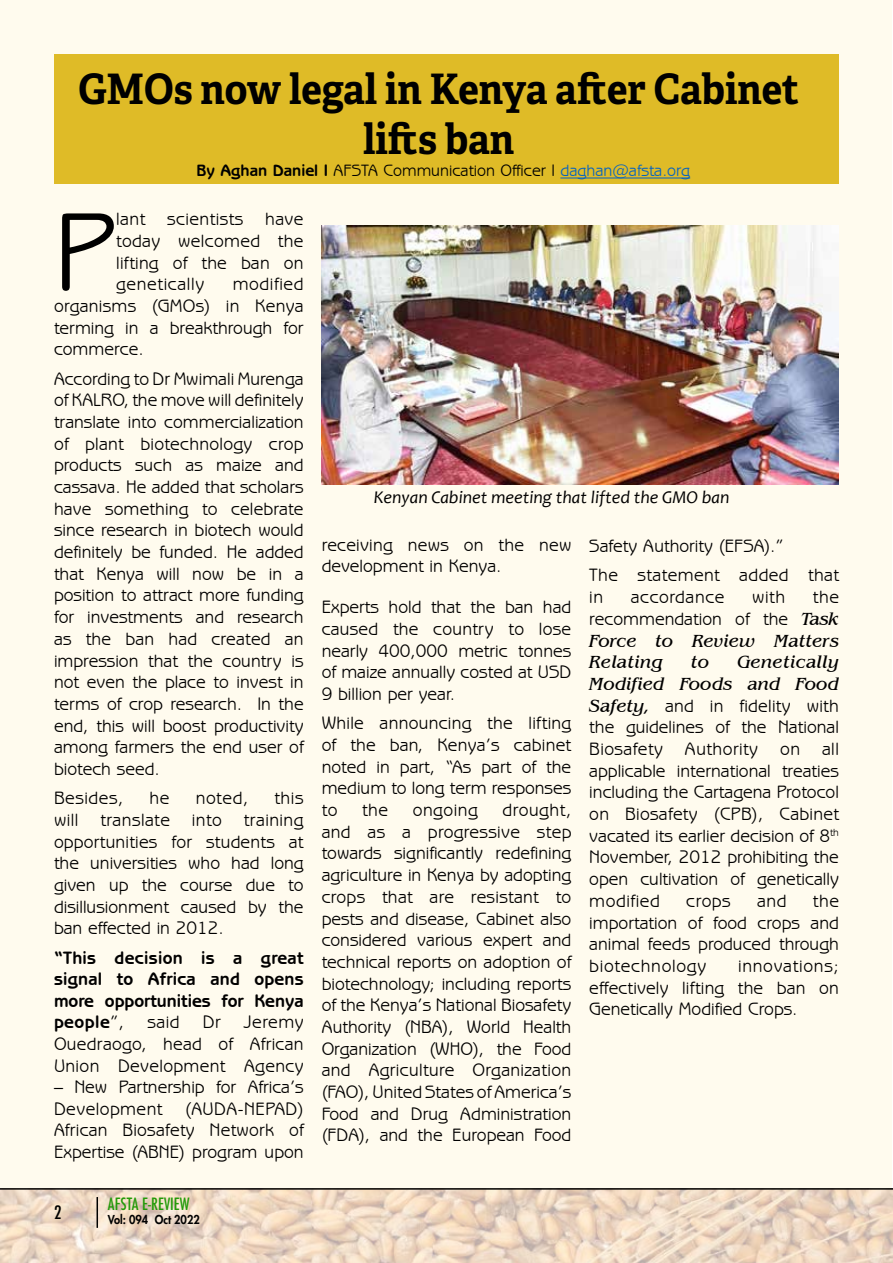
<style>
.page{position:relative;width:893px;height:1263px;background:#fff}
.page>*{position:absolute;margin:0;border:0;box-sizing:border-box;transform-origin:0 0}
.t1{font:113.1px "Benguiat Gothic IT Cby BT";color:#000}
.t2{font:700 42px/50.4px "Adelle";color:#000;text-align:center;scale:.93 1}
.t3{font:18px/21.8px "Benguiat Gothic IT Cby BT";color:#000;text-align:justify}
.t4{font:700 18px/21.6px "Benguiat Gothic IT Cby BT";color:#000;text-align:justify}
.t5{font:italic 18px/21.8px "Benguiat IT Cby BT";letter-spacing:.02em;color:#000}
.t6{font:18px/29.2px "Benguiat Gothic IT Cby BT";letter-spacing:.02em;color:#000}
.t7{font:italic 18px "Candara";color:#000}
.t8{font:18px "Benguiat Gothic IT Cby BT";letter-spacing:.03em;color:#000}
.t9{font:18px "Benguiat Gothic IT Cby BT";letter-spacing:.035em;color:#000}
.t10{font:500 condensed 18px "Futura";color:#000}
.t11{font:16.5px "Benguiat Gothic IT Cby BT";color:#000}
.t12{font:500 condensed 16.5px "Futura";color:#239a09}
.t13{font:800 12px "Futura Std";color:#000;scale:.92 1}
.s1{font-weight:700}
.s2{color:#0563c1}
.s3{font-weight:400}
.s4{font-family:"Benguiat IT Cby BT";font-style:italic}
</style>
<div class="page">
<img style="left:0;top:1190px;width:893px;height:73px">
<hr style="left:97px;top:1197px;width:1px;height:31px;background:#000">
<hr style="left:0;top:1188px;width:893px;height:2px;background:#000">
<div style="left:1px;top:0;width:891px;height:1187px;background:#fffbee"></div>
<div style="left:55px;top:54px;width:784px;height:130px;background:#dfbb27"></div>
<hr style="left:560px;top:178px;width:130px;height:1px;background:#0563c1">
<img style="left:322px;top:225px;width:517px;height:259px">
<h2 class="t2" style="left:78px;top:64px;width:776px">GMOs now legal in Kenya after Cabinet lifts ban</h2>
<p class="t11" style="left:196px;top:161px;width:495px"><span class="s1">By Aghan Daniel I</span> AFSTA Communication Officer I <span class="s2">daghan@afsta.org</span></p>
<h1 class="t1" style="left:54px;top:182px;width:64px">P</h1>
<p class="t3" style="left:116px;top:208px;width:189px">lant scientists have today welcomed the lifting of the ban on genetically</p>
<p class="t3" style="left:54px;top:273px;width:251px;text-indent:179px">modified organisms (GMOs) in Kenya terming in a breakthrough for commerce.</p>
<p class="t3" style="left:54px;top:367px;width:251px">According to Dr Mwimali Murenga of KALRO, the move will definitely translate into commercialization of plant biotechnology crop products such as maize and cassava. He added that scholars have something to celebrate since research in biotech would definitely be funded. He added that Kenya will now be in a position to attract more funding for investments and research as the ban had created an impression that the country is not even the place to invest in terms of crop research. In the end, this will boost productivity among farmers the end user of biotech seed.</p>
<p class="t8" style="left:54px;top:787px;width:71px">Besides,</p>
<p class="t3" style="left:150px;top:787px;width:21px">he</p>
<p class="t3" style="left:196px;top:787px;width:54px">noted,</p>
<p class="t3" style="left:54px;top:787px;width:251px;text-indent:220px">this will translate into training opportunities for students at the universities who had long given up the course due to disillusionment caused by the ban effected in 2012.</p>
<p class="t4" style="left:54px;top:946px;width:251px">“This decision is a great signal to Africa and opens more opportunities for Kenya people<span class="s3">”,</span></p>
<p class="t3" style="left:147px;top:1011px;width:34px">said</p>
<p class="t3" style="left:203px;top:1011px;width:20px">Dr</p>
<p class="t3" style="left:54px;top:1011px;width:251px;text-indent:190px">Jeremy Ouedraogo, head of African Union Development Agency</p>
<p class="t3" style="left:54px;top:1076px;width:251px">– New Partnership for Africa’s<br>Development</p>
<p class="t3" style="left:54px;top:1097px;width:251px;text-indent:131px">(AUDA-NEPAD)<br>African Biosafety Network of Expertise (ABNE) program upon</p>
<p class="t10" style="left:54px;top:1201px;width:9px">2</p>
<p class="t12" style="left:108px;top:1193px;width:83px">AFSTA E-REVIEW</p>
<p class="t13" style="left:108px;top:1212px;width:101px">Vol: 094 Oct 2022</p>
<p class="t7" style="left:374px;top:486px;width:357px">Kenyan Cabinet meeting that lifted the GMO ban</p>
<p class="t6" style="left:589px;top:531px;width:251px">Safety Authority (EFSA).”<br>The statement added that</p>
<p class="t3" style="left:589px;top:586px;width:15px">in</p>
<p class="t9" style="left:631px;top:586px;width:95px">accordance</p>
<p class="t3" style="left:752px;top:586px;width:35px">with</p>
<p class="t3" style="left:322px;top:533px;width:251px">receiving news on the new development in Kenya.</p>
<p class="t3" style="left:322px;top:596px;width:251px">Experts hold that the ban had caused the country to lose nearly 400,000 metric tonnes of maize annually costed at USD 9 billion per year.</p>
<p class="t3" style="left:322px;top:712px;width:251px">While announcing the lifting of the ban, Kenya’s cabinet noted in part, “As part of the medium to long term responses to</p>
<p class="t3" style="left:589px;top:586px;width:251px;text-align:right">the<br>recommendation of the <span class="s4">Task</span></p>
<p class="t5" style="left:589px;top:629px;width:251px">Force to Review Matters<br>Relating</p>
<p class="t5" style="left:589px;top:651px;width:251px;text-align:right">Genetically<br>Modified Foods and Food</p>
<p class="t3" style="left:589px;top:694px;width:251px"><span class="s4">Safety,</span> and in fidelity with the guidelines of the National Biosafety Authority on all applicable international treaties including the Cartagena Protocol on Biosafety (CPB), Cabinet vacated its earlier decision of 8<sup>th </sup>November, 2012 prohibiting the open cultivation of genetically modified</p>
<p class="t5" style="left:691px;top:651px;width:20px">to</p>
<p class="t3" style="left:322px;top:799px;width:251px;text-indent:181px">drought, and as a progressive step towards significantly redefining agriculture in Kenya by adopting crops that are resistant to pests and disease, Cabinet also considered various expert and technical reports on adoption of biotechnology; including reports of the Kenya’s National Biosafety Authority (NBA), World Health Organization (WHO), the Food and Agriculture Organization (FAO), United States of America’s Food and Drug Administration (FDA), and the European Food</p>
<p class="t3" style="left:362px;top:799px;width:28px">the</p>
<p class="t8" style="left:413px;top:799px;width:67px">ongoing</p>
<p class="t3" style="left:589px;top:889px;width:251px;text-indent:224px">the importation of food crops and animal feeds produced through biotechnology</p>
<p class="t3" style="left:686px;top:889px;width:46px">crops</p>
<p class="t3" style="left:757px;top:889px;width:31px">and</p>
<p class="t3" style="left:589px;top:954px;width:251px;text-indent:149px">innovations; effectively lifting the ban on Genetically Modified Crops.</p>
</div>
